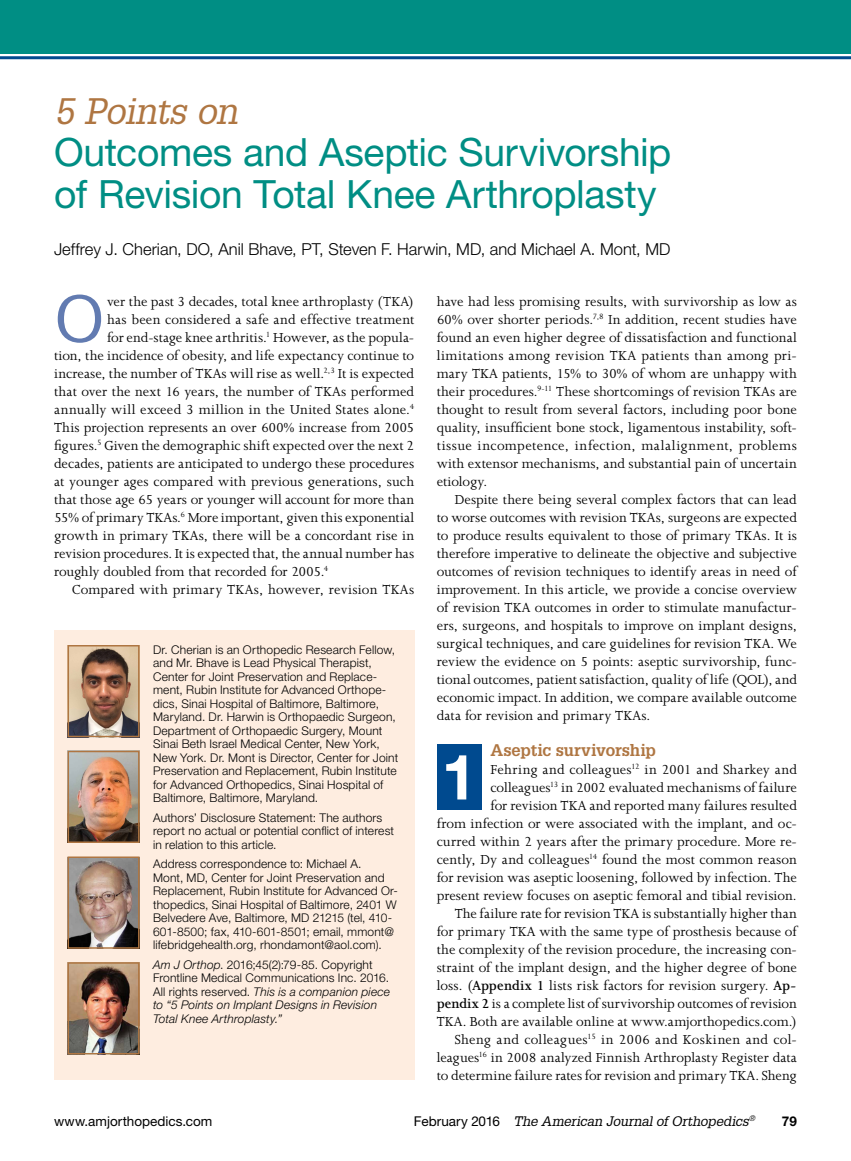
<style>
.page{position:relative;width:851px;height:1161px;background:#fff}
.page>*{position:absolute;margin:0;border:0;box-sizing:border-box;transform-origin:0 0}
.t1{font:65.25px "Glypha LT Std";color:#627bb1}
.t2{font:700 63px "Helvetica Neue LT Std";color:#fff}
.t3{font:39px/42px "Helvetica Neue LT Std";letter-spacing:-.01em;color:#008e84}
.t4{font:italic 36px "Glypha LT Std";letter-spacing:-.02em;color:#af7642}
.t5{font:300 16.5px "Helvetica Neue LT Std";color:#000}
.t6{font:700 16.5px "Glypha LT Std";letter-spacing:-.005em;color:#af7642}
.t7{font:15px/18px "Joanna MT Std";letter-spacing:.005em;color:#000;text-align:justify}
.t8{font:italic 13.5px "Glypha LT Std";letter-spacing:-.01em;color:#000}
.t9{font:13.5px "Helvetica Neue LT Std";color:#000}
.t10{font:700 13.5px "Helvetica Neue LT Std";color:#000}
.t11{font:300 12px/13.5px "Helvetica Neue LT Std";letter-spacing:.015em;color:#000}
.t12{font:italic 300 12px/13.5px "Helvetica Neue LT Std";letter-spacing:.01em;color:#000}
.s1{font-style:normal}
.s2{font-weight:600}
.s3{font-family:"Helvetica Neue LT Std";font-style:normal}
</style>
<div class="page">
<hr style="left:0;top:56px;width:850px;height:3px;background:#004a8f">
<div style="left:436px;top:744px;width:45px;height:66px;background:#004a8f"></div>
<div style="left:0;top:0;width:850px;height:54px;background:#008e84"></div>
<div style="left:54px;top:630px;width:360px;height:450px;background:#feede0"></div>
<img style="left:71px;top:648px;width:66px;height:86px">
<div style="left:68px;top:645px;width:72px;height:92px;border:2px solid #af7642"></div>
<img style="left:71px;top:754px;width:66px;height:86px">
<div style="left:68px;top:751px;width:72px;height:92px;border:2px solid #af7642"></div>
<img style="left:71px;top:859px;width:66px;height:87px">
<div style="left:68px;top:856px;width:72px;height:93px;border:2px solid #af7642"></div>
<img style="left:71px;top:965px;width:66px;height:86px">
<div style="left:68px;top:962px;width:72px;height:92px;border:2px solid #af7642"></div>
<h3 class="t4" style="left:54px;top:89px;width:185px">5 Points on</h3>
<h3 class="t3" style="left:54px;top:131px;width:619px">Outcomes and Aseptic Survivorship of Revision Total Knee Arthroplasty</h3>
<p class="t5" style="left:54px;top:239px;width:618px">Jeffrey J. Cherian, DO, Anil Bhave, PT, Steven F. Harwin, MD, and Michael A. Mont, MD</p>
<h1 class="t1" style="left:54px;top:279px;width:52px">O</h1>
<p class="t7" style="left:107px;top:293px;width:309px">ver the past 3 decades, total knee arthroplasty (TKA)</p>
<p class="t7" style="left:107px;top:311px;width:309px">has been considered a safe and effective treatment</p>
<p class="t7" style="left:107px;top:329px;width:309px">for end-stage knee arthritis.<sup>1</sup> However, as the popula-</p>
<p class="t7" style="left:54px;top:347px;width:362px">tion, the incidence of obesity, and life expectancy continue to</p>
<p class="t7" style="left:54px;top:365px;width:362px">increase, the number of TKAs will rise as well.<sup>2,3</sup> It is expected</p>
<p class="t7" style="left:54px;top:383px;width:361px">that over the next 16 years, the number of TKAs performed</p>
<p class="t7" style="left:54px;top:401px;width:362px">annually will exceed 3 million in the United States alone.<sup>4</sup></p>
<p class="t7" style="left:54px;top:419px;width:362px">This projection represents an over 600% increase from 2005</p>
<p class="t7" style="left:54px;top:437px;width:362px">figures.<sup>5</sup> Given the demographic shift expected over the next 2</p>
<p class="t7" style="left:54px;top:455px;width:362px">decades, patients are anticipated to undergo these procedures</p>
<p class="t7" style="left:54px;top:473px;width:362px">at younger ages compared with previous generations, such</p>
<p class="t7" style="left:54px;top:491px;width:362px">that those age 65 years or younger will account for more than</p>
<p class="t7" style="left:54px;top:509px;width:361px">55% of primary TKAs.<sup>6</sup> More important, given this exponential</p>
<p class="t7" style="left:54px;top:527px;width:362px">growth in primary TKAs, there will be a concordant rise in</p>
<p class="t7" style="left:54px;top:545px;width:362px">revision procedures. It is expected that, the annual number has</p>
<p class="t7" style="left:54px;top:563px;width:276px">roughly doubled from that recorded for 2005.<sup>4</sup></p>
<p class="t7" style="left:72px;top:581px;width:343px">Compared with primary TKAs, however, revision TKAs</p>
<p class="t11" style="left:153px;top:642px;width:247px">Dr. Cherian is an Orthopedic Research Fellow, and Mr. Bhave is Lead Physical Therapist, Center for Joint Preservation and Replace&shy;ment, Rubin Institute for Advanced Orthope&shy;dics, Sinai Hospital of Baltimore, Baltimore, Maryland. Dr. Harwin is Orthopaedic Surgeon, Department of Orthopaedic Surgery, Mount Sinai Beth Israel Medical Center, New York, New York. Dr. Mont is Director, Center for Joint Preservation and Replacement, Rubin Institute for Advanced Orthopedics, Sinai Hospital of Baltimore, Baltimore, Maryland.</p>
<p class="t11" style="left:153px;top:810px;width:242px">Authors’ Disclosure Statement: The authors report no actual or potential conflict of interest in relation to this article.</p>
<p class="t11" style="left:153px;top:857px;width:246px">Address correspondence to: Michael A.<br>Mont, MD, Center for Joint Preservation and Replacement, Rubin Institute for Advanced Or&shy;thopedics, Sinai Hospital of Baltimore, 2401 W Belvedere Ave, Baltimore, MD 21215 (tel, 410- 601-8500; fax, 410-601-8501; email, mmont@ lifebridgehealth.org, rhondamont@aol.com).</p>
<p class="t12" style="left:153px;top:957px;width:238px">Am J Orthop<span class="s1">. 2016;45(2):79-85. Copyright Frontline Medical Communications Inc. 2016.<br>All rights reserved.</span> This is a companion piece to “5 Points on Implant Designs in Revision Total Knee Arthroplasty.”</p>
<p class="t7" style="left:436px;top:293px;width:362px">have had less promising results, with survivorship as low as 60% over shorter periods.<sup>7,8</sup> In addition, recent studies have found an even higher degree of dissatisfaction and functional limitations among revision TKA patients than among pri&shy;mary TKA patients, 15% to 30% of whom are unhappy with their procedures.<sup>9-11</sup> These shortcomings of revision TKAs are thought to result from several factors, including poor bone quality, insufficient bone stock, ligamentous instability, soft&shy;tissue incompetence, infection, malalignment, problems with extensor mechanisms, and substantial pain of uncertain etiology.</p>
<p class="t7" style="left:437px;top:491px;width:362px;text-indent:18px">Despite there being several complex factors that can lead to worse outcomes with revision TKAs, surgeons are expected to produce results equivalent to those of primary TKAs. It is therefore imperative to delineate the objective and subjective outcomes of revision techniques to identify areas in need of improvement. In this article, we provide a concise overview of revision TKA outcomes in order to stimulate manufactur&shy;ers, surgeons, and hospitals to improve on implant designs, surgical techniques, and care guidelines for revision TKA. We review the evidence on 5 points: aseptic survivorship, func&shy;tional outcomes, patient satisfaction, quality of life (QOL), and economic impact. In addition, we compare available outcome data for revision and primary TKAs.</p>
<h2 class="t2" style="left:441px;top:738px;width:37px">1</h2>
<p class="t6" style="left:490px;top:740px;width:167px">Aseptic survivorship</p>
<p class="t7" style="left:436px;top:761px;width:362px;text-align:right">Fehring and colleagues<sup>12</sup> in 2001 and Sharkey and colleagues<sup>13</sup> in 2002 evaluated mechanisms of failure<br>for revision TKA and reported many failures resulted<br>from infection or were associated with the implant, and oc&shy;curred within 2 years after the primary procedure. More re&shy;cently, Dy and colleagues<sup>14</sup> found the most common reason for revision was aseptic loosening, followed by infection. The present review focuses on aseptic femoral and tibial revision.<br>The failure rate for revision TKA is substantially higher than for primary TKA with the same type of prosthesis because of the complexity of the revision procedure, the increasing con&shy;straint of the implant design, and the higher degree of bone loss. (<span class="s2">Appendix 1</span> lists risk factors for revision surgery. <span class="s2">Ap&shy;pendix 2</span> is a complete list of survivorship outcomes of revision TKA. Both are available online at www.amjorthopedics.com.)<br>Sheng and colleagues<sup>15</sup> in 2006 and Koskinen and col&shy;leagues<sup>16</sup> in 2008 analyzed Finnish Arthroplasty Register data to determine failure rates for revision and primary TKA. Sheng</p>
<p class="t9" style="left:54px;top:1113px;width:160px">www.amjorthopedics.com</p>
<p class="t8" style="left:414px;top:1113px;width:343px"><span class="s3">February 2016</span> The American Journal of Orthopedics<sup>®</sup></p>
<p class="t10" style="left:781px;top:1113px;width:17px">79</p>
</div>
